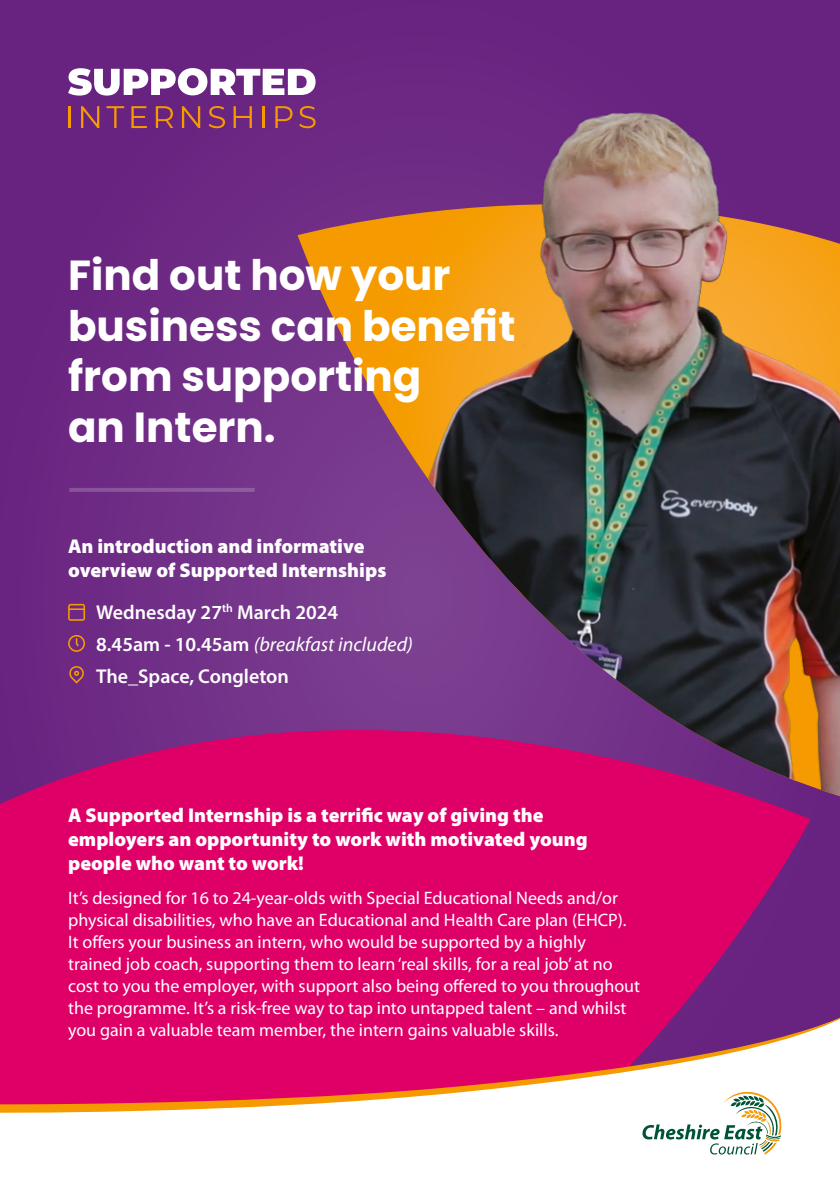
<style>
.page{position:relative;width:840px;height:1191px;background:#fff}
.page>*{position:absolute;margin:0;border:0;box-sizing:border-box;transform-origin:0 0}
.t1{font:700 42px/50.4px "Poppins";color:#fff}
.t2{font:900 20px/24px "Myriad Pro";color:#fff}
.t3{font:600 20px/32px "Myriad Pro";color:#fff}
.t4{font:18px/22px "Myriad Pro";color:#fff}
.s1{font-weight:400;font-style:italic}
</style>
<div class="page">
<div style="left:0;top:0;width:839px;height:1191px;background:#682280"></div>
<svg style="left:297px;top:204px;width:62px;height:446px;background:#8b4874"></svg>
<img style="left:359px;top:204px;width:480px;height:592px">
<svg style="left:0;top:650px;width:810px;height:359px;fill:#df0067"></svg>
<div style="left:0;top:1114px;width:839px;height:77px;background:#fff"></div>
<svg style="left:0;top:1009px;width:839px;height:105px;background:#de4484"></svg>
<svg style="left:642px;top:1088px;width:140px;height:66px;background:#dbe4da"></svg>
<svg style="left:68px;top:604px;width:17px;height:17px"></svg>
<svg style="left:68px;top:635px;width:17px;height:17px"></svg>
<svg style="left:68px;top:665px;width:17px;height:18px"></svg>
<hr style="left:69px;top:488px;width:185px;height:4px;background:#8b569d">
<img style="left:377px;top:112px;width:462px;height:281px">
<svg style="left:68px;top:68px;width:247px;height:28px"></svg>
<hr style="left:68px;top:106px;width:2px;height:22px;background:#f59a00">
<svg style="left:81px;top:106px;width:18px;height:22px"></svg>
<svg style="left:106px;top:106px;width:18px;height:22px"></svg>
<svg style="left:131px;top:106px;width:16px;height:22px"></svg>
<svg style="left:156px;top:106px;width:17px;height:22px"></svg>
<svg style="left:182px;top:106px;width:18px;height:22px"></svg>
<svg style="left:209px;top:106px;width:16px;height:22px"></svg>
<svg style="left:233px;top:106px;width:19px;height:22px"></svg>
<hr style="left:262px;top:106px;width:3px;height:22px;background:#f59a00">
<svg style="left:275px;top:106px;width:17px;height:22px"></svg>
<svg style="left:299px;top:106px;width:16px;height:22px"></svg>
<h1 class="t1" style="left:68px;top:250px;width:448px">Find out how your business can benefit from supporting<br>an Intern.</h1>
<p class="t2" style="left:68px;top:533px;width:319px">An introduction and informative overview of Supported Internships</p>
<p class="t3" style="left:96px;top:595px;width:318px">Wednesday 27<sup>th</sup> March 2024<br>8.45am - 10.45am <span class="s1">(breakfast included)<br></span>The_Space, Congleton</p>
<p class="t2" style="left:68px;top:802px;width:521px">A Supported Internship is a terrific way of giving the employers an opportunity to work with motivated young people who want to work!</p>
<p class="t4" style="left:68px;top:886px;width:573px">It’s designed for 16 to 24-year-olds with Special Educational Needs and/or physical disabilities, who have an Educational and Health Care plan (EHCP).<br>It offers your business an intern, who would be supported by a highly trained job coach, supporting them to learn ‘real skills, for a real job’ at no cost to you the employer, with support also being offered to you throughout the programme. It’s a risk-free way to tap into untapped talent – and whilst you gain a valuable team member, the intern gains valuable skills.</p>
</div>
